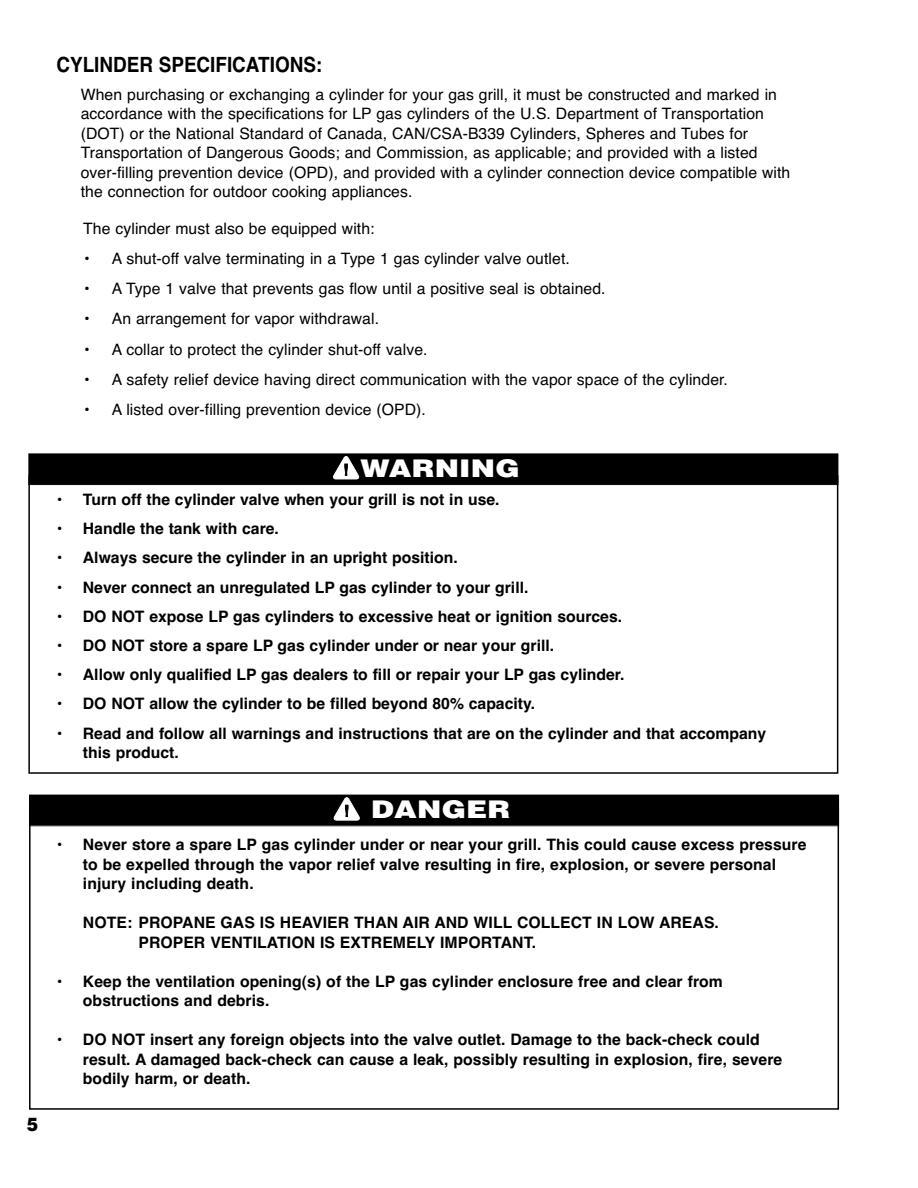
<style>
.page{position:relative;width:918px;height:1188px;background:#fff}
.page>*{position:absolute;margin:0;border:0;box-sizing:border-box;transform-origin:0 0}
.t1{font:900 24.3px "Helvetica";letter-spacing:.005em;color:#fff;scale:1.2 1}
.t2{font:700 21px "Helvetica";color:#000;scale:.9 1}
.t3{font:900 18.75px "Helvetica";color:#000;scale:.9 1}
.t4{font:700 15.75px/19.5px "Helvetica";letter-spacing:.005em;color:#000}
.t5{font:15.75px/19.5px "Helvetica";letter-spacing:.005em;color:#000}
</style>
<div class="page">
<svg style="left:28px;top:474px;width:812px;height:636px"></svg>
<div style="left:29px;top:454px;width:808px;height:30px;background:#000"></div>
<div style="left:28px;top:453px;width:810px;height:32px;border:1px solid #000"></div>
<svg style="left:333px;top:456px;width:27px;height:23px"></svg>
<div style="left:30px;top:796px;width:808px;height:29px;background:#000"></div>
<div style="left:29px;top:795px;width:810px;height:31px;border:1px solid #000"></div>
<svg style="left:334px;top:797px;width:26px;height:24px"></svg>
<p class="t3" style="left:27px;top:1117px;width:14px">5</p>
<h2 class="t2" style="left:56px;top:57px;width:297px">CYLINDER SPECIFICATIONS:</h2>
<p class="t5" style="left:81px;top:86px;width:711px">When purchasing or exchanging a cylinder for your gas grill, it must be constructed and marked in accordance with the specifications for LP gas cylinders of the U.S. Department of Transportation (DOT) or the National Standard of Canada, CAN/CSA-B339 Cylinders, Spheres and Tubes for Transportation of Dangerous Goods; and Commission, as applicable; and provided with a listed over-filling prevention device (OPD), and provided with a cylinder connection device compatible with the connection for outdoor cooking appliances.</p>
<p class="t5" style="left:83px;top:220px;width:293px">The cylinder must also be equipped with:</p>
<p class="t5" style="left:83px;top:250px;width:488px">• A shut-off valve terminating in a Type 1 gas cylinder valve outlet.</p>
<p class="t5" style="left:83px;top:280px;width:524px">• A Type 1 valve that prevents gas flow until a positive seal is obtained.</p>
<p class="t5" style="left:83px;top:311px;width:297px">• An arrangement for vapor withdrawal.</p>
<p class="t5" style="left:83px;top:341px;width:346px">• A collar to protect the cylinder shut-off valve.</p>
<p class="t5" style="left:83px;top:371px;width:646px">• A safety relief device having direct communication with the vapor space of the cylinder.</p>
<p class="t5" style="left:83px;top:402px;width:344px">• A listed over-filling prevention device (OPD).</p>
<h1 class="t1" style="left:360px;top:459px;width:134px">WARNING</h1>
<p class="t4" style="left:56px;top:491px;width:445px">• Turn off the cylinder valve when your grill is not in use.</p>
<p class="t4" style="left:56px;top:520px;width:225px">• Handle the tank with care.</p>
<p class="t4" style="left:56px;top:550px;width:403px">• Always secure the cylinder in an upright position.</p>
<p class="t4" style="left:56px;top:579px;width:474px">• Never connect an unregulated LP gas cylinder to your grill.</p>
<p class="t4" style="left:56px;top:608px;width:568px">• DO NOT expose LP gas cylinders to excessive heat or ignition sources.</p>
<p class="t4" style="left:56px;top:637px;width:500px">• DO NOT store a spare LP gas cylinder under or near your grill.</p>
<p class="t4" style="left:56px;top:666px;width:570px">• Allow only qualified LP gas dealers to fill or repair your LP gas cylinder.</p>
<p class="t4" style="left:56px;top:696px;width:481px">• DO NOT allow the cylinder to be filled beyond 80% capacity.</p>
<p class="t4" style="left:83px;top:725px;width:685px;text-indent:-27px">• Read and follow all warnings and instructions that are on the cylinder and that accompany this product.</p>
<h1 class="t1" style="left:371px;top:801px;width:117px">DANGER</h1>
<p class="t4" style="left:83px;top:837px;width:725px;text-indent:-27px">• Never store a spare LP gas cylinder under or near your grill. This could cause excess pressure to be expelled through the vapor relief valve resulting in fire, explosion, or severe personal injury including death.</p>
<p class="t4" style="left:138px;top:915px;width:582px;text-indent:-55px">NOTE: PROPANE GAS IS HEAVIER THAN AIR AND WILL COLLECT IN LOW AREAS.<br>PROPER VENTILATION IS EXTREMELY IMPORTANT.</p>
<p class="t4" style="left:83px;top:973px;width:642px;text-indent:-27px">• Keep the ventilation opening(s) of the LP gas cylinder enclosure free and clear from obstructions and debris.</p>
<p class="t4" style="left:83px;top:1032px;width:701px;text-indent:-27px">• DO NOT insert any foreign objects into the valve outlet. Damage to the back-check could result. A damaged back-check can cause a leak, possibly resulting in explosion, fire, severe bodily harm, or death.</p>
</div>
